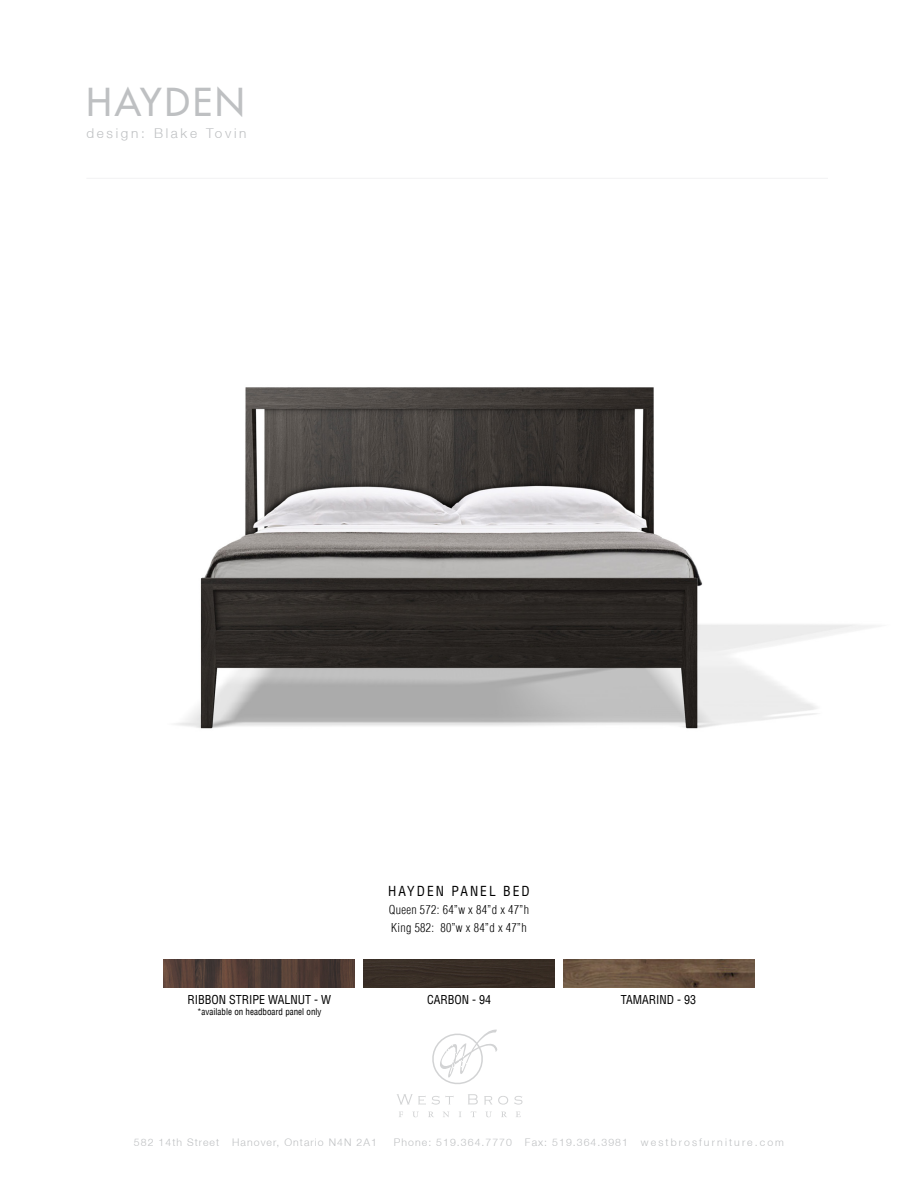
<style>
.page{position:relative;width:918px;height:1188px;background:#fff}
.page>*{position:absolute;margin:0;border:0;box-sizing:border-box;transform-origin:0 0}
.t1{font:37.5px "Futura LT";letter-spacing:.08em;color:#bec0c2}
.t2{font:300 13.5px "Helvetica Neue LT";letter-spacing:.2em;color:#bec0c2}
.t3{font:condensed 13.5px "Helvetica LT";letter-spacing:.15em;color:#000}
.t4{font:300 condensed 12px "Helvetica LT";letter-spacing:.025em;color:#000}
.t5{font:condensed 12px "Helvetica LT";color:#000}
.t6{font:300 10.5px "Helvetica Neue LT";letter-spacing:.1em;color:#bec0c2}
.t7{font:condensed 9px "Helvetica LT";color:#000}
</style>
<div class="page">
<svg style="left:399px;top:1112px;width:4px;height:5px"></svg>
<svg style="left:413px;top:1112px;width:5px;height:5px"></svg>
<svg style="left:428px;top:1112px;width:6px;height:5px"></svg>
<svg style="left:443px;top:1112px;width:6px;height:5px"></svg>
<svg style="left:471px;top:1111px;width:5px;height:6px"></svg>
<svg style="left:486px;top:1112px;width:5px;height:5px"></svg>
<svg style="left:501px;top:1112px;width:6px;height:5px"></svg>
<svg style="left:516px;top:1112px;width:5px;height:5px"></svg>
<svg style="left:514px;top:1096px;width:9px;height:9px"></svg>
<svg style="left:397px;top:1029px;width:111px;height:76px"></svg>
<hr style="left:86px;top:178px;width:742px;height:1px;background:#f2f2f3">
<img style="left:164px;top:959px;width:191px;height:29px">
<div style="left:364px;top:959px;width:191px;height:29px;background:#382d25"></div>
<img style="left:563px;top:959px;width:191px;height:29px">
<img style="left:176px;top:387px;width:699px;height:342px">
<h1 class="t1" style="left:86px;top:78px;width:160px">HAYDEN</h1>
<p class="t2" style="left:86px;top:125px;width:162px">design: Blake Tovin</p>
<p class="t3" style="left:388px;top:882px;width:143px">HAYDEN PANEL BED</p>
<p class="t4" style="left:389px;top:902px;width:142px">Queen 572: 64”w x 84”d x 47”h</p>
<p class="t4" style="left:391px;top:920px;width:137px">King 582: 80”w x 84”d x 47”h</p>
<p class="t5" style="left:187px;top:992px;width:145px">RIBBON STRIPE WALNUT - W</p>
<p class="t5" style="left:427px;top:993px;width:66px">CARBON - 94</p>
<p class="t5" style="left:621px;top:993px;width:77px">TAMARIND - 93</p>
<p class="t7" style="left:197px;top:1006px;width:126px">*available on headboard panel only</p>
<p class="t6" style="left:134px;top:1136px;width:245px">582 14th Street Hanover, Ontario N4N 2A1</p>
<p class="t6" style="left:394px;top:1136px;width:392px">Phone: 519.364.7770 Fax: 519.364.3981 westbrosfur niture.com</p>
</div>
